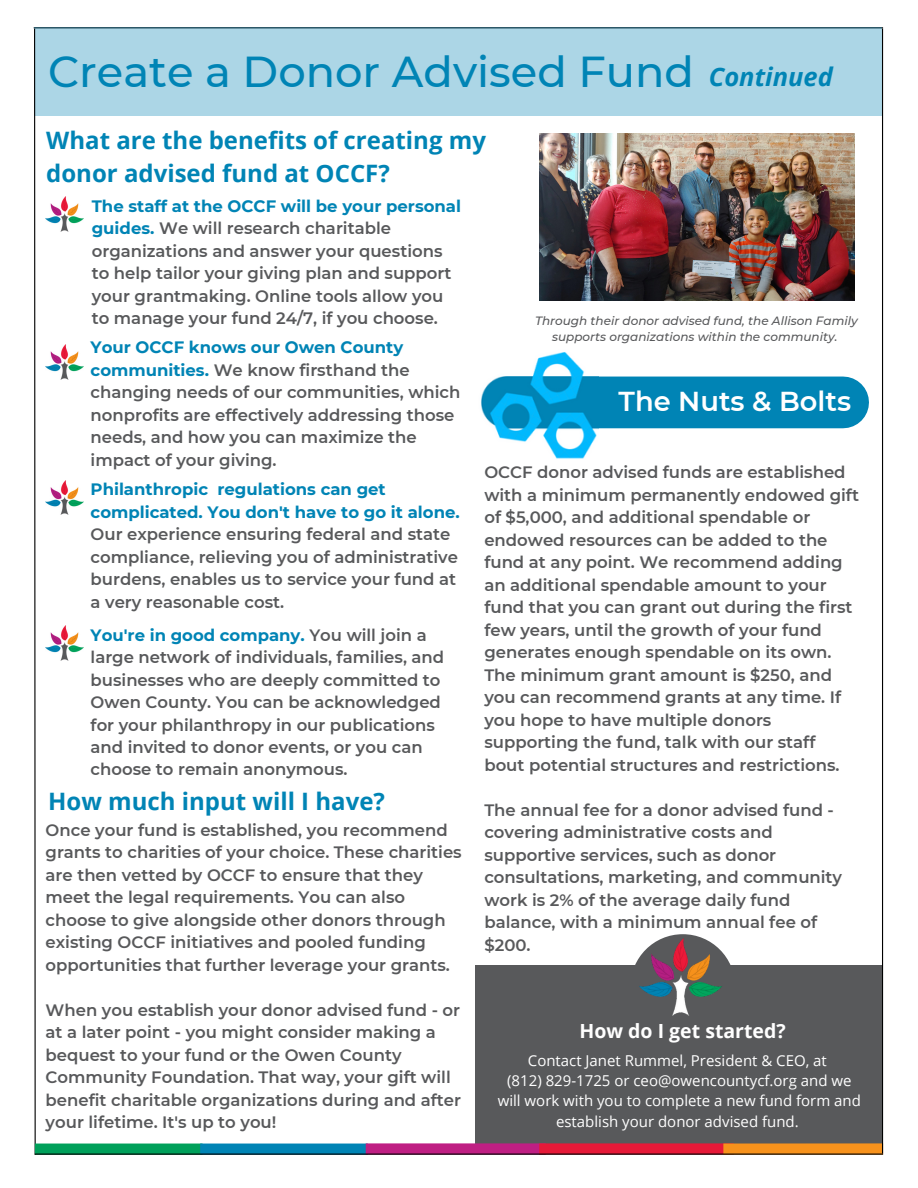
<style>
.page{position:relative;width:918px;height:1188px;background:#fff}
.page>*{position:absolute;margin:0;border:0;box-sizing:border-box;transform-origin:0 0}
.t1{font:500 43.2px "Montserrat";color:#0084b5}
.t2{font:600 27.3px "Montserrat";color:#fff}
.t3{font:italic 700 25.5px "Open Sans";color:#0084b5}
.t4{font:700 24px/32.7px "Open Sans";color:#0084b5}
.t5{font:700 19.5px "Open Sans";color:#fff}
.t6{font:600 16.5px/22.5px "Montserrat";color:#58595b}
.t7{font:15px/20.2px "Open Sans";color:#fff;text-align:center}
.t8{font:italic 500 12px/16px "Montserrat";color:#58595b;text-align:center}
.s1{font-weight:700;color:#0084b5}
</style>
<div class="page">
<hr style="left:34px;top:27px;width:849px;height:1px;background:#000">
<div style="left:35px;top:27px;width:847px;height:89px;background:#acd6e6"></div>
<img style="left:46px;top:197px;width:38px;height:34px">
<img style="left:539px;top:134px;width:315px;height:166px">
<div style="left:509px;top:377px;width:334px;height:51px;background:#0084b5"></div>
<img style="left:46px;top:344px;width:38px;height:35px">
<img style="left:46px;top:480px;width:38px;height:35px">
<img style="left:46px;top:625px;width:38px;height:35px">
<div style="left:475px;top:965px;width:407px;height:189px;background:#58595b"></div>
<div style="left:630px;top:934px;width:105px;height:105px;background:#58595b;border-radius:50%"></div>
<img style="left:640px;top:939px;width:85px;height:76px">
<svg style="left:33px;top:28px;width:3px;height:1127px"></svg>
<div style="left:35px;top:1144px;width:168px;height:11px;background:#00a05a"></div>
<div style="left:200px;top:1144px;width:168px;height:11px;background:#0084b5"></div>
<div style="left:366px;top:1143px;width:180px;height:12px;background:#bf1f83"></div>
<div style="left:539px;top:1143px;width:195px;height:12px;background:#e61938"></div>
<div style="left:723px;top:1143px;width:160px;height:12px;background:#f7921c"></div>
<hr style="left:882px;top:29px;width:1px;height:1125px;background:#000">
<hr style="left:35px;top:1154px;width:848px;height:1px;background:#000">
<img style="left:481px;top:352px;width:118px;height:107px">
<p class="t1" style="left:48px;top:45px;width:648px">Create a Donor Advised Fund</p>
<p class="t3" style="left:709px;top:59px;width:126px">Continued</p>
<p class="t4" style="left:46px;top:124px;width:441px">What are the benefits of creating my donor advised fund at OCCF?</p>
<p class="t6" style="left:92px;top:195px;width:371px"><span class="s1">The staff at the OCCF will be your personal guides.</span> We will research charitable organizations and answer your questions to help tailor your giving plan and support your grantmaking. Online tools allow you to manage your fund 24/7, if you choose.</p>
<p class="t6" style="left:91px;top:336px;width:371px"><span class="s1">Your OCCF knows our Owen County communities.</span> We know firsthand the changing needs of our communities, which nonprofits are effectively addressing those needs, and how you can maximize the impact of your giving.</p>
<p class="t6" style="left:91px;top:478px;width:371px"><span class="s1">Philanthropic regulations can get complicated. You don't have to go it alone.<br></span>Our experience ensuring federal and state compliance, relieving you of administrative burdens, enables us to service your fund at a very reasonable cost.</p>
<p class="t6" style="left:91px;top:623px;width:355px"><span class="s1">You're in good company.</span> You will join a large network of individuals, families, and businesses who are deeply committed to Owen County. You can be acknowledged for your philanthropy in our publications and invited to donor events, or you can choose to remain anonymous.</p>
<p class="t8" style="left:535px;top:313px;width:324px">Through their donor advised fund, the Allison Family supports organizations within the community.</p>
<p class="t2" style="left:619px;top:385px;width:234px">The Nuts &amp; Bolts</p>
<p class="t6" style="left:484px;top:461px;width:376px">OCCF donor advised funds are established with a minimum permanently endowed gift of $5,000, and additional spendable or endowed resources can be added to the fund at any point. We recommend adding an additional spendable amount to your fund that you can grant out during the first few years, until the growth of your fund generates enough spendable on its own.</p>
<p class="t6" style="left:484px;top:663px;width:358px">The minimum grant amount is $250, and you can recommend grants at any time. If you hope to have multiple donors supporting the fund, talk with our staff bout potential structures and restrictions.</p>
<p class="t6" style="left:484px;top:798px;width:359px">The annual fee for a donor advised fund - covering administrative costs and supportive services, such as donor consultations, marketing, and community work is 2% of the average daily fund balance, with a minimum annual fee of $200.</p>
<p class="t4" style="left:48px;top:784px;width:338px">How much input will I have?</p>
<p class="t6" style="left:46px;top:819px;width:418px">Once your fund is established, you recommend grants to charities of your choice. These charities are then vetted by OCCF to ensure that they meet the legal requirements. You can also choose to give alongside other donors through existing OCCF initiatives and pooled funding opportunities that further leverage your grants.</p>
<p class="t6" style="left:46px;top:999px;width:417px">When you establish your donor advised fund - or at a later point - you might consider making a bequest to your fund or the Owen County Community Foundation. That way, your gift will benefit charitable organizations during and after your lifetime. It's up to you!</p>
<p class="t5" style="left:580px;top:1017px;width:208px">How do I get started?</p>
<p class="t7" style="left:528px;top:1050px;width:300px">Contact Janet Rummel, President &amp; CEO, at</p>
<p class="t7" style="left:498px;top:1070px;width:365px">(812) 829-1725 or ceo@owencountycf.org and we will work with you to complete a new fund form and establish your donor advised fund.</p>
</div>
